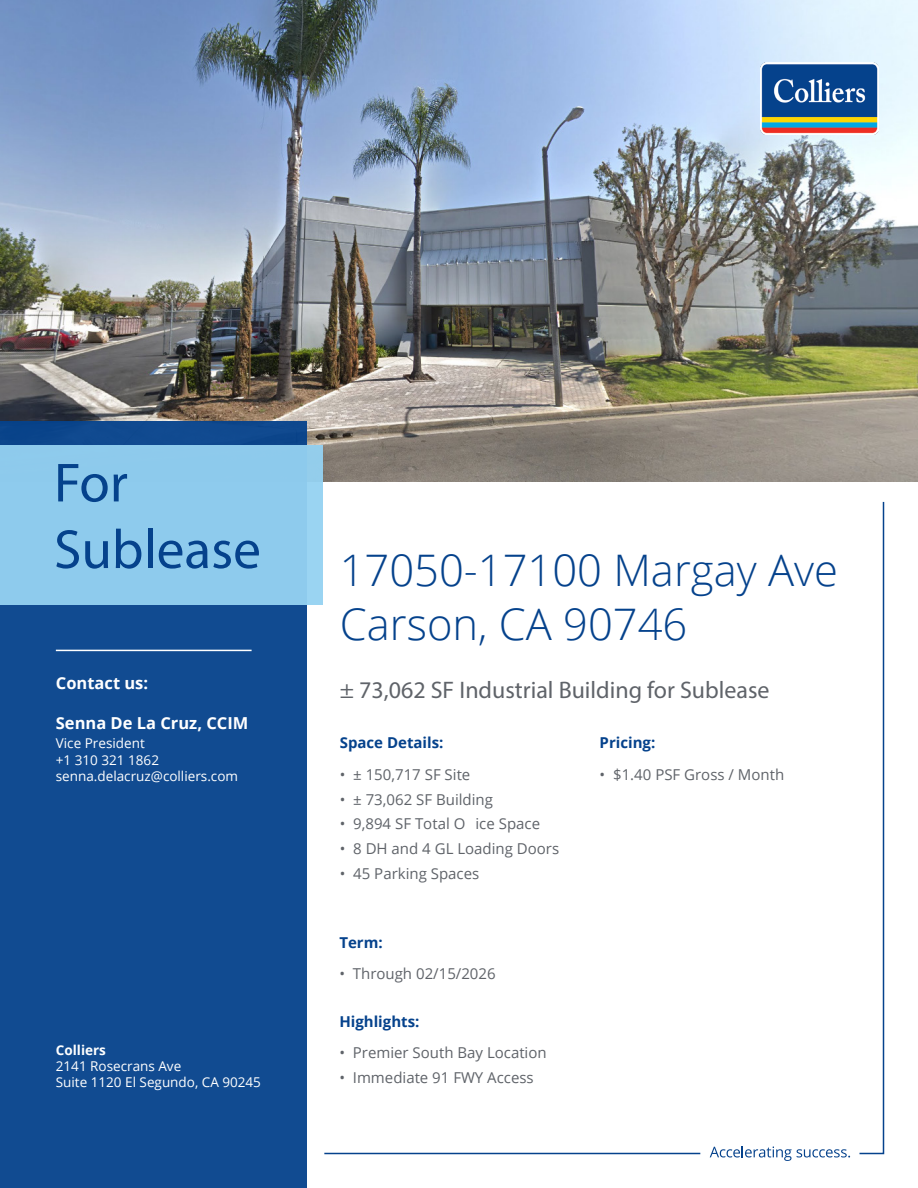
<style>
.page{position:relative;width:918px;height:1188px;background:#fff}
.page>*{position:absolute;margin:0;border:0;box-sizing:border-box;transform-origin:0 0}
.t1{font:55.5px "Myriad Pro";color:#05428c}
.Header_1{font:300 43.5px "Open Sans";color:#05428c}
.Callout{font:24px "Myriad Pro";color:#5f6369}
.t2{font:700 16.5px "Open Sans";color:#fff}
.t3{font:15px "Open Sans";color:#5f6369}
.t4{font:15px "Open Sans";color:#5f6369}
.Subtitle{font:700 15px "Open Sans";color:#05428c}
.t5{font:13.5px "Open Sans";color:#fff}
.t6{font:13.5px "Open Sans";color:#fff}
.t7{font:700 13.5px "Open Sans";color:#fff}
.s1{font-style:inherit}
</style>
<div class="page">
<svg style="left:859px;top:501px;width:26px;height:654px"></svg>
<hr style="left:324px;top:1153px;width:376px;height:1px;background:#05428c">
<svg style="left:710px;top:1146px;width:140px;height:15px"></svg>
<img style="left:0;top:0;width:918px;height:481px">
<div style="left:0;top:421px;width:307px;height:767px;background:#114b91"></div>
<hr style="left:56px;top:650px;width:196px;height:1px;background:#fff">
<div style="left:0;top:445px;width:323px;height:160px;background:#8ecbed"></div>
<img style="left:761px;top:63px;width:118px;height:71px">
<p class="t1" style="left:54px;top:449px;width:75px">For</p>
<p class="t1" style="left:54px;top:515px;width:208px">Sublease</p>
<p class="t2" style="left:56px;top:672px;width:94px">Contact us:</p>
<p class="t2" style="left:56px;top:711px;width:194px">Senna De La Cruz, CCIM</p>
<p class="t5" style="left:56px;top:734px;width:90px">Vice President</p>
<p class="t6" style="left:56px;top:751px;width:105px">+1 310 321 1862</p>
<p class="t5" style="left:56px;top:767px;width:184px">senna.delacruz@colliers.com</p>
<p class="t7" style="left:56px;top:1040px;width:52px">Colliers</p>
<p class="t5" style="left:56px;top:1057px;width:127px">2141 Rosecrans Ave</p>
<p class="t5" style="left:56px;top:1073px;width:207px">Suite 1120 El Segundo, CA 90245</p>
<p class="Header_1" style="left:340px;top:540px;width:500px">17050-17100 Margay Ave</p>
<p class="Header_1" style="left:340px;top:594px;width:349px">Carson, CA 90746</p>
<p class="Callout" style="left:340px;top:675px;width:431px">± 73,062 SF Industrial Building for Sublease</p>
<p class="Subtitle" style="left:340px;top:732px;width:105px">Space Details:</p>
<p class="t3" style="left:340px;top:764px;width:132px">• ± 150,717 SF Site</p>
<p class="t3" style="left:340px;top:789px;width:155px">• ± 73,062 SF Building</p>
<p class="t4" style="left:340px;top:814px;width:202px"><span class="s1">•</span> 9,894 SF Total O ice Space</p>
<p class="t3" style="left:340px;top:838px;width:221px">• 8 DH and 4 GL Loading Doors</p>
<p class="t4" style="left:340px;top:863px;width:141px"><span class="s1">•</span> 45 Parking Spaces</p>
<p class="Subtitle" style="left:339px;top:932px;width:45px">Term:</p>
<p class="t3" style="left:339px;top:963px;width:158px">• Through 02/15/2026</p>
<p class="Subtitle" style="left:339px;top:1011px;width:82px">Highlights:</p>
<p class="t4" style="left:339px;top:1043px;width:209px"><span class="s1">•</span> Premier South Bay Location</p>
<p class="t4" style="left:339px;top:1068px;width:196px"><span class="s1">•</span> Immediate 91 FWY Access</p>
<p class="Subtitle" style="left:600px;top:732px;width:57px">Pricing:</p>
<p class="t3" style="left:600px;top:764px;width:186px">• $1.40 PSF Gross / Month</p>
</div>
